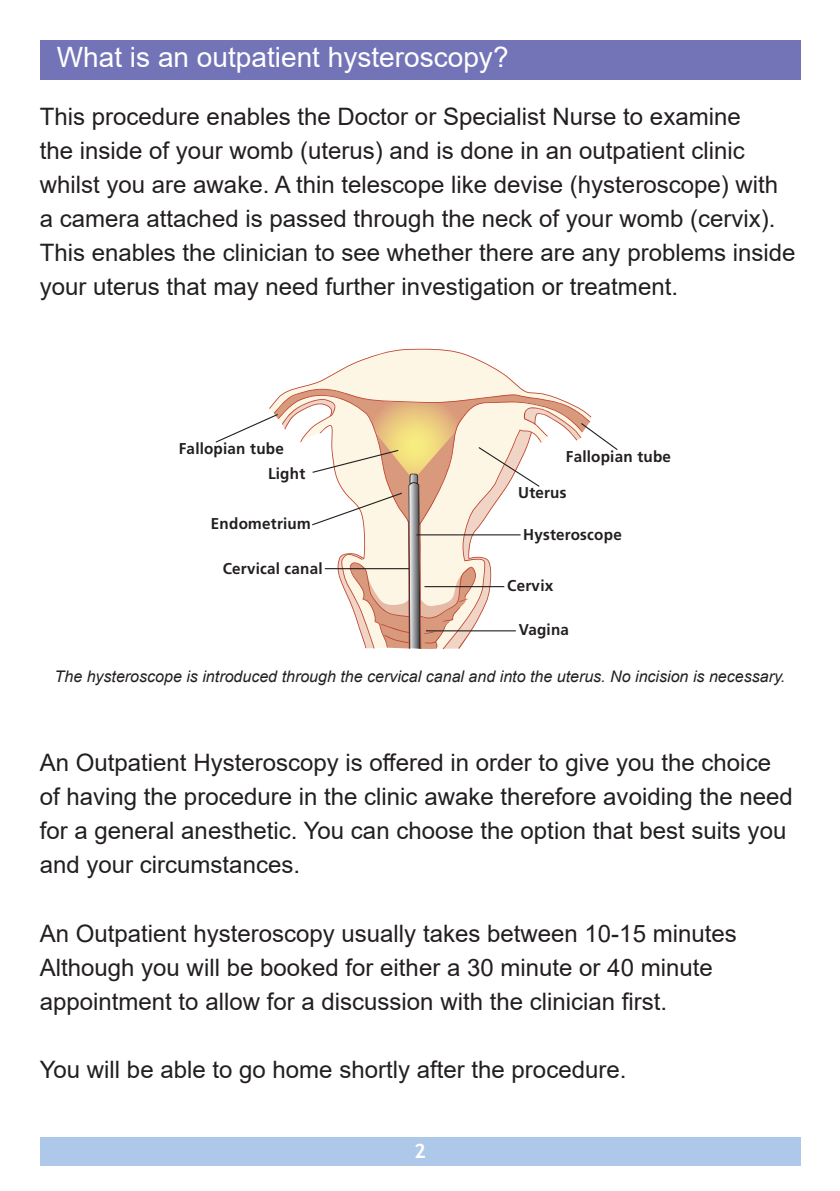
<style>
.page{position:relative;width:840px;height:1191px;background:#fff}
.page>*{position:absolute;margin:0;border:0;box-sizing:border-box;transform-origin:0 0}
.t1{font:28px "Arial";color:#fff}
.t2{font:24px/34px "Arial";color:#231f20}
.t3{font:700 20px "Trebuchet MS";color:#fff}
.Paragraph_Style_1{font:italic 16px "Arial";color:#231f20}
.t4{font:700 15.6px/24.4px "Frutiger";color:#231f20}
</style>
<div class="page">
<div style="left:40px;top:1137px;width:759px;height:28px;background:#adc8e8"></div>
<div style="left:40px;top:40px;width:759px;height:39px;background:#7374b7"></div>
<svg style="left:215px;top:349px;width:376px;height:300px"></svg>
<svg style="left:415px;top:422px;width:203px;height:210px"></svg>
<p class="t1" style="left:57px;top:38px;width:453px">What is an outpatient hysteroscopy?</p>
<p class="t2" style="left:40px;top:100px;width:702px">This procedure enables the Doctor or Specialist Nurse to examine</p>
<p class="t2" style="left:40px;top:134px;width:739px">the inside of your womb (uterus) and is done in an outpatient clinic whilst you are awake. A thin telescope like devise (hysteroscope) with</p>
<p class="t2" style="left:40px;top:202px;width:756px">a camera attached is passed through the neck of your womb (cervix).<br>This enables the clinician to see whether there are any problems inside your uterus that may need further investigation or treatment.</p>
<p class="t4" style="left:268px;top:437px;width:39px;text-indent:-89px">Fallopian tube<br>Light</p>
<p class="t4" style="left:211px;top:512px;width:102px">Endometrium</p>
<p class="t4" style="left:222px;top:556px;width:102px">Cervical canal</p>
<p class="t4" style="left:565px;top:445px;width:107px">Fallopian tube</p>
<p class="t4" style="left:517px;top:480px;width:50px">Uterus</p>
<p class="t4" style="left:522px;top:522px;width:100px">Hysteroscope</p>
<p class="t4" style="left:507px;top:573px;width:48px">Cervix</p>
<p class="t4" style="left:518px;top:617px;width:52px">Vagina</p>
<p class="Paragraph_Style_1" style="left:55px;top:666px;width:731px">The hysteroscope is introduced through the cervical canal and into the uterus. No incision is necessary.</p>
<p class="t2" style="left:40px;top:746px;width:732px">An Outpatient Hysteroscopy is offered in order to give you the choice</p>
<p class="t2" style="left:40px;top:780px;width:754px">of having the procedure in the clinic awake therefore avoiding the need for a general anesthetic. You can choose the option that best suits you and your circumstances.</p>
<p class="t2" style="left:40px;top:916px;width:698px">An Outpatient hysteroscopy usually takes between 10-15 minutes<br>Although you will be booked for either a 30 minute or 40 minute</p>
<p class="t2" style="left:40px;top:984px;width:628px">appointment to allow for a discussion with the clinician first.</p>
<p class="t2" style="left:40px;top:1052px;width:588px">You will be able to go home shortly after the procedure.</p>
<p class="t3" style="left:414px;top:1138px;width:13px">2</p>
</div>
